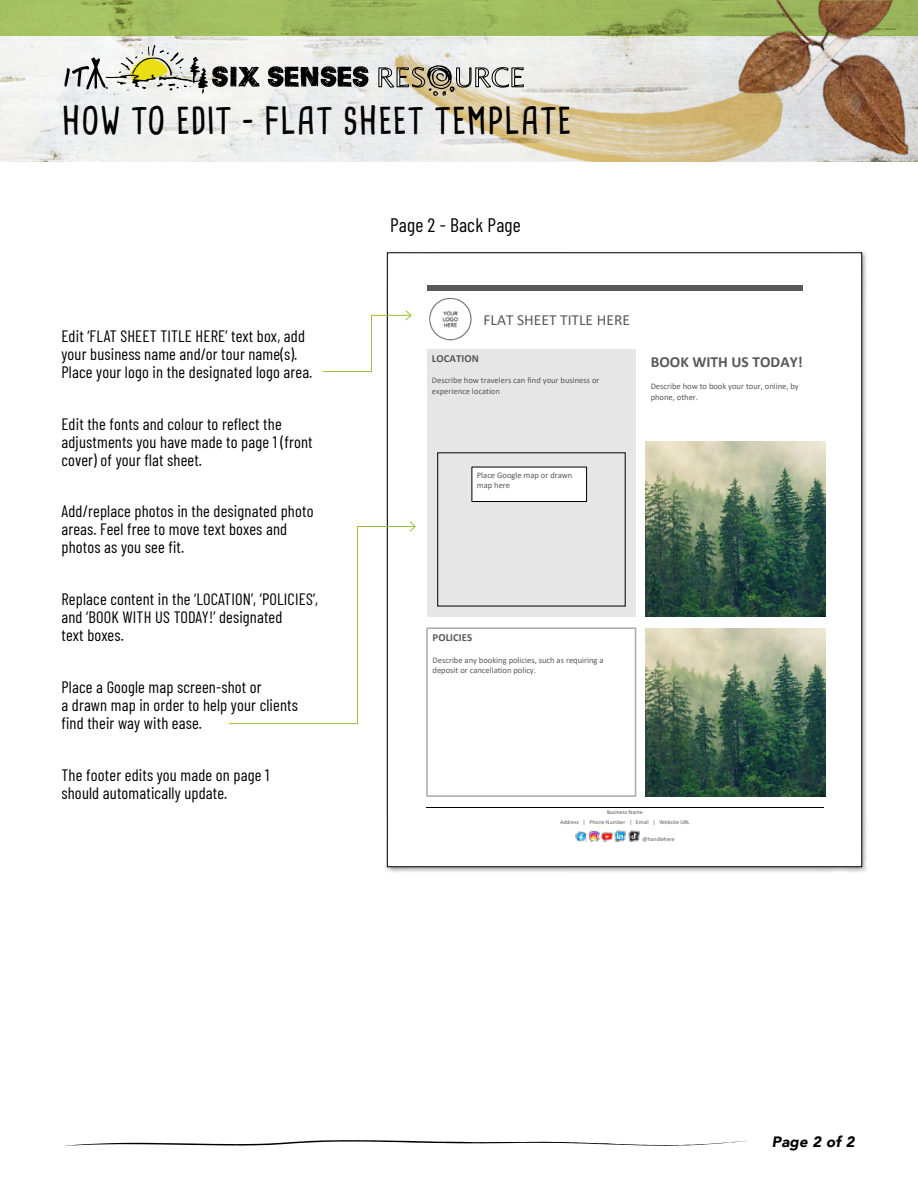
<style>
.page{position:relative;width:918px;height:1188px;background:#fff}
.page>*{position:absolute;margin:0;border:0;box-sizing:border-box;transform-origin:0 0}
.t1{font:700 36px "Cardenio Modern";letter-spacing:.02em;color:#000}
.t2{font:19.5px "Barlow Condensed";letter-spacing:.01em;color:#000}
.t3{font:16.5px/18px "Barlow Condensed";letter-spacing:.01em;color:#000}
.t4{font:15.45px "Calibri";color:#595959}
.t5{font:700 15.45px "Calibri";letter-spacing:.005em;color:#595959}
.t6{font:italic 900 15px "Avenir";letter-spacing:.01em;color:#000}
.t7{font:700 10.8px "Calibri";letter-spacing:.005em;color:#595959}
.t8{font:8.55px/10.4px "Calibri";color:#595959}
.t9{font:5.7px/10.6px "Calibri";letter-spacing:.005em;color:#595959;text-align:center}
</style>
<div class="page">
<img style="left:0;top:36px;width:272px;height:126px">
<div style="left:0;top:0;width:918px;height:36px;background:#a4c060"></div>
<svg style="left:64px;top:45px;width:208px;height:49px"></svg>
<img style="left:272px;top:0;width:454px;height:162px">
<img style="left:726px;top:0;width:192px;height:162px">
<svg style="left:65px;top:1140px;width:683px;height:6px"></svg>
<div style="left:385px;top:250px;width:483px;height:623px;background:#000;opacity:.4"></div>
<div style="left:387px;top:253px;width:475px;height:614px;background:#fff"></div>
<hr style="left:426px;top:807px;width:398px;height:1px;background:#000">
<svg style="left:575px;top:830px;width:65px;height:12px"></svg>
<img style="left:646px;top:441px;width:180px;height:175px">
<img style="left:645px;top:628px;width:180px;height:168px">
<div style="left:427px;top:285px;width:375px;height:6px;background:#595959"></div>
<img style="left:429px;top:298px;width:43px;height:43px">
<div style="left:426px;top:627px;width:210px;height:170px;border:2px solid #afabab"></div>
<div style="left:427px;top:349px;width:209px;height:267px;background:#e7e6e6"></div>
<div style="left:472px;top:467px;width:115px;height:35px;background:#fff"></div>
<div style="left:472px;top:467px;width:115px;height:35px;border:1px solid #000"></div>
<svg style="left:322px;top:309px;width:90px;height:63px"></svg>
<svg style="left:229px;top:521px;width:187px;height:203px"></svg>
<h1 class="t1" style="left:62px;top:96px;width:511px">HOW TO EDIT – FLAT SHEET TEMPLATE</h1>
<p class="t2" style="left:390px;top:211px;width:132px">Page 2 - Back Page</p>
<p class="t3" style="left:62px;top:326px;width:252px">Edit ‘FLAT SHEET TITLE HERE’ text box, add your business name and/or tour name(s).<br>Place your logo in the designated logo area.</p>
<p class="t3" style="left:62px;top:414px;width:253px">Edit the fonts and colour to reflect the adjustments you have made to page 1 (front cover) of your flat sheet.</p>
<p class="t3" style="left:62px;top:501px;width:254px">Add/replace photos in the designated photo areas. Feel free to move text boxes and photos as you see fit.</p>
<p class="t3" style="left:62px;top:589px;width:258px">Replace content in the ‘LOCATION’, ‘POLICIES’, and ‘BOOK WITH US TODAY!’ designated<br>text boxes.</p>
<p class="t3" style="left:62px;top:677px;width:238px">Place a Google map screen-shot or<br>a drawn map in order to help your clients find their way with ease.</p>
<p class="t3" style="left:62px;top:765px;width:209px">The footer edits you made on page 1 should automatically update.</p>
<p class="t4" style="left:484px;top:309px;width:148px">FLAT SHEET TITLE HERE</p>
<p class="t7" style="left:432px;top:350px;width:48px">LOCATION</p>
<p class="t8" style="left:432px;top:375px;width:169px">Describe how travelers can find your business or experience location</p>
<p class="t5" style="left:651px;top:351px;width:154px">BOOK WITH US TODAY!</p>
<p class="t8" style="left:651px;top:381px;width:150px">Describe how to book your tour, online, by phone, other.</p>
<p class="t8" style="left:477px;top:469px;width:97px">Place Google map or drawn map here</p>
<p class="t7" style="left:433px;top:630px;width:41px">POLICIES</p>
<p class="t8" style="left:433px;top:655px;width:173px">Describe any booking policies, such as requiring a deposit or cancellation policy.</p>
<p class="t9" style="left:560px;top:806px;width:131px">Business Name<br>Address | Phone Number | Email | Website URL</p>
<p class="t9" style="left:643px;top:834px;width:34px">@handlehere</p>
<p class="t6" style="left:772px;top:1129px;width:84px">Page 2 of 2</p>
</div>
